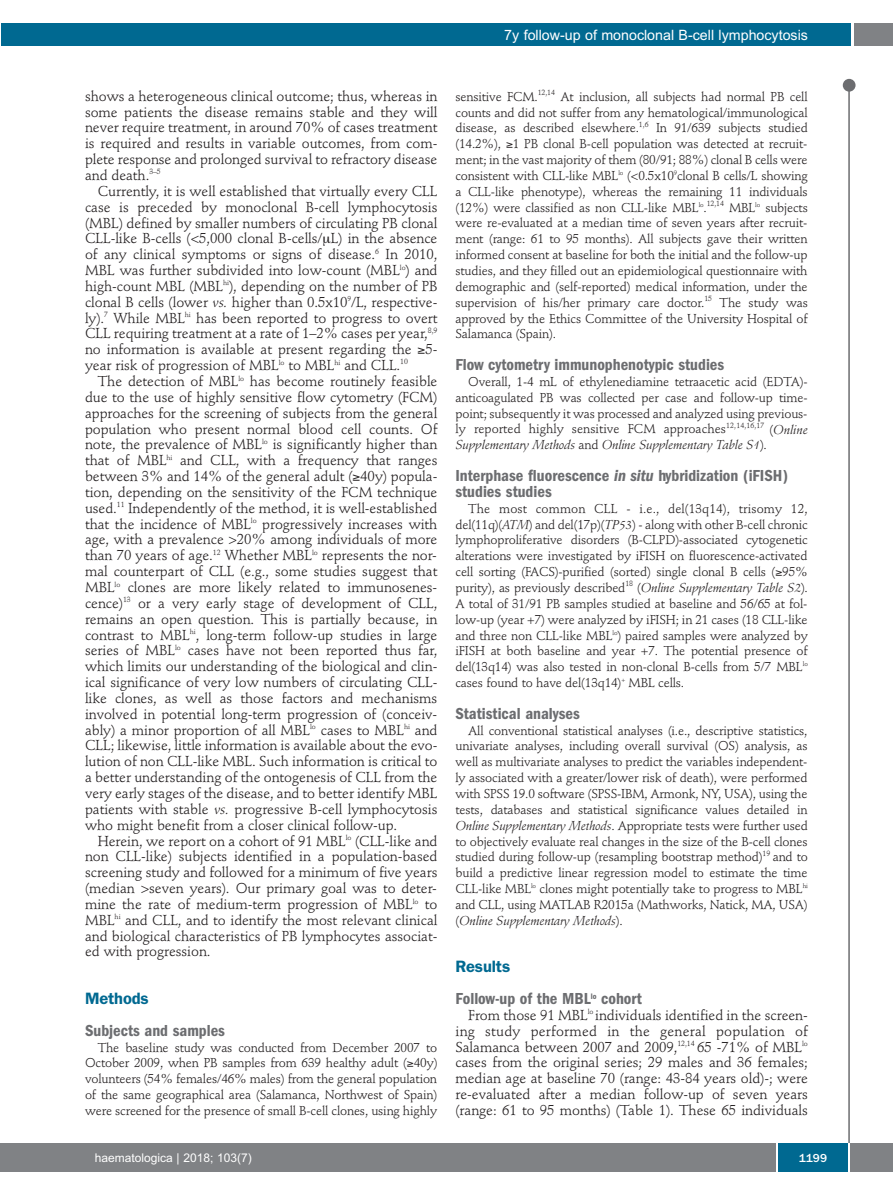
<style>
.page{position:relative;width:893px;height:1191px;background:#fff}
.page>*{position:absolute;margin:0;border:0;box-sizing:border-box;transform-origin:0 0}
.t1{font:600 condensed 16.5px/15.9px "Franklin Gothic";color:#6c6d70}
.t2{font:600 16.5px "Franklin Gothic";letter-spacing:-.01em;color:#006991}
.t3{font:14.25px/15.9px "Stempel Schneidler";letter-spacing:-.005em;color:#231f20;text-align:justify}
.t4{font:14.25px "Arial";color:#fff}
.t5{font:12.75px/15.9px "Stempel Schneidler";letter-spacing:-.015em;color:#231f20;text-align:justify}
.t6{font:12px "Arial";color:#fff}
.t7{font:500 12px "Franklin Gothic";color:#fff}
.s1{font-style:italic}
.s2{font-stretch:normal;color:#006991}
</style>
<div class="page">
<div style="left:843px;top:79px;width:12px;height:13px;background:#6c6d70;border-radius:50%"></div>
<hr style="left:848px;top:81px;width:2px;height:1062px;background:#6c6d70">
<div style="left:854px;top:23px;width:39px;height:22px;background:#808285"></div>
<div style="left:1px;top:23px;width:849px;height:22px;background:#006991"></div>
<div style="left:0;top:1143px;width:893px;height:28px;background:#808285"></div>
<div style="left:778px;top:1143px;width:70px;height:28px;background:#006991"></div>
<hr style="left:776px;top:1143px;width:2px;height:28px;background:#fff">
<hr style="left:848px;top:1143px;width:2px;height:28px;background:#fff">
<p class="t4" style="left:504px;top:27px;width:305px">7y follow-up of monoclonal B-cell lymphocytosis</p>
<p class="t3" style="left:85px;top:89px;width:354px">shows a heterogeneous clinical outcome; thus, whereas in some patients the disease remains stable and they will never require treatment, in around 70% of cases treatment is required and results in variable outcomes, from com&shy;plete response and prolonged survival to refractory disease and death.<sup>3–5</sup></p>
<p class="t3" style="left:85px;top:184px;width:354px;text-indent:13px">Currently, it is well established that virtually every CLL case is preceded by monoclonal B-cell lymphocytosis (MBL) defined by smaller numbers of circulating PB clonal CLL-like B-cells (&lt;5,000 clonal B-cells/ L) in the absence of any clinical symptoms or signs of disease.<sup>6</sup> In 2010, MBL was further subdivided into low-count (MBL<sup>lo</sup>) and high-count MBL (MBL<sup>hi</sup>), depending on the number of PB clonal B cells (lower <span class="s1">vs.</span> higher than 0.5x10<sup>9</sup>/L, respective&shy;ly).<sup>7</sup> While MBL<sup>hi</sup> has been reported to progress to overt CLL requiring treatment at a rate of 1–2% cases per year,<sup>8,9 </sup>no information is available at present regarding the ≥5- year risk of progression of MBL<sup>lo</sup> to MBL<sup>hi</sup> and CLL.<sup>10</sup></p>
<p class="t3" style="left:85px;top:374px;width:354px;text-indent:13px">The detection of MBL<sup>lo</sup> has become routinely feasible due to the use of highly sensitive flow cytometry (FCM) approaches for the screening of subjects from the general population who present normal blood cell counts. Of note, the prevalence of MBL<sup>lo</sup> is significantly higher than that of MBL<sup>hi</sup> and CLL, with a frequency that ranges between 3% and 14% of the general adult (≥40y) popula&shy;tion, depending on the sensitivity of the FCM technique used.<sup>11</sup> Independently of the method, it is well-established that the incidence of MBL<sup>lo</sup> progressively increases with age, with a prevalence &gt;20% among individuals of more than 70 years of age.<sup>12</sup> Whether MBL<sup>lo</sup> represents the nor&shy;mal counterpart of CLL (e.g., some studies suggest that MBL<sup>lo</sup> clones are more likely related to immunosenes&shy;cence)<sup>13</sup> or a very early stage of development of CLL, remains an open question. This is partially because, in contrast to MBL<sup>hi</sup>, long-term follow-up studies in large series of MBL<sup>lo</sup> cases have not been reported thus far, which limits our understanding of the biological and clin&shy;ical significance of very low numbers of circulating CLL&shy;like clones, as well as those factors and mechanisms involved in potential long-term progression of (conceiv&shy;ably) a minor proportion of all MBL<sup>lo</sup> cases to MBL<sup>hi</sup> and CLL; likewise, little information is available about the evo&shy;lution of non CLL-like MBL. Such information is critical to a better understanding of the ontogenesis of CLL from the very early stages of the disease, and to better identify MBL patients with stable <span class="s1">vs.</span> progressive B-cell lymphocytosis who might benefit from a closer clinical follow-up.</p>
<p class="t3" style="left:85px;top:834px;width:354px;text-indent:13px">Herein, we report on a cohort of 91 MBL<sup>lo</sup> (CLL-like and non CLL-like) subjects identified in a population-based screening study and followed for a minimum of five years (median &gt;seven years). Our primary goal was to deter&shy;mine the rate of medium-term progression of MBL<sup>lo</sup> to MBL<sup>hi</sup> and CLL, and to identify the most relevant clinical and biological characteristics of PB lymphocytes associat&shy;ed with progression.</p>
<p class="t2" style="left:85px;top:992px;width:65px">Methods</p>
<p class="t1" style="left:85px;top:1023px;width:141px">Subjects and samples</p>
<p class="t5" style="left:85px;top:1040px;width:354px;text-indent:13px">The baseline study was conducted from December 2007 to October 2009, when PB samples from 639 healthy adult (≥40y) volunteers (54% females/46% males) from the general population of the same geographical area (Salamanca, Northwest of Spain) were screened for the presence of small B-cell clones, using highly</p>
<p class="t5" style="left:455px;top:90px;width:354px">sensitive FCM.<sup>12,14</sup> At inclusion, all subjects had normal PB cell counts and did not suffer from any hematological/immunological disease, as described elsewhere.<sup>1,6</sup> In 91/639 subjects studied (14.2%), ≥1 PB clonal B-cell population was detected at recruit&shy;ment; in the vast majority of them (80/91; 88%) clonal B cells were consistent with CLL-like MBL<sup>lo</sup> (&lt;0.5x10<sup>9</sup>clonal B cells/L showing a CLL-like phenotype), whereas the remaining 11 individuals (12%) were classified as non CLL-like MBL<sup>lo</sup>.<sup>12,14</sup> MBL<sup>lo</sup> subjects were re-evaluated at a median time of seven years after recruit&shy;ment (range: 61 to 95 months). All subjects gave their written informed consent at baseline for both the initial and the follow-up studies, and they filled out an epidemiological questionnaire with demographic and (self-reported) medical information, under the supervision of his/her primary care doctor.<sup>15</sup> The study was approved by the Ethics Committee of the University Hospital of Salamanca (Spain).</p>
<p class="t1" style="left:455px;top:358px;width:270px">Flow cytometry immunophenotypic studies</p>
<p class="t5" style="left:455px;top:375px;width:354px;text-indent:13px">Overall, 1-4 mL of ethylenediamine tetraacetic acid (EDTA)- anticoagulated PB was collected per case and follow-up time&shy;point; subsequently it was processed and analyzed using previous&shy;ly reported highly sensitive FCM approaches<sup>12,14,16,17</sup> (<span class="s1">Online Supplementary Methods</span> and <span class="s1">Online Supplementary Table S1</span>).</p>
<p class="t1" style="left:455px;top:469px;width:334px">Interphase fluorescence <span class="s1">in situ</span> hybridization (iFISH) studies studies</p>
<p class="t5" style="left:455px;top:501px;width:354px;text-indent:13px">The most common CLL - i.e., del(13q14), trisomy 12, del(11q)(<span class="s1">ATM</span>) and del(17p)(<span class="s1">TP53</span>) - along with other B-cell chronic lymphoproliferative disorders (B-CLPD)-associated cytogenetic alterations were investigated by iFISH on fluorescence-activated cell sorting (FACS)-purified (sorted) single clonal B cells (≥95% purity), as previously described<sup>18</sup> (<span class="s1">Online Supplementary Table S2</span>).<br>A total of 31/91 PB samples studied at baseline and 56/65 at fol&shy;low-up (year +7) were analyzed by iFISH; in 21 cases (18 CLL-like and three non CLL-like MBL<sup>lo</sup>) paired samples were analyzed by iFISH at both baseline and year +7. The potential presence of del(13q14) was also tested in non-clonal B-cells from 5/7 MBL<sup>lo </sup>cases found to have del(13q14)<sup>+</sup> MBL cells.</p>
<p class="t1" style="left:455px;top:706px;width:126px">Statistical analyses</p>
<p class="t5" style="left:455px;top:723px;width:354px;text-indent:13px">All conventional statistical analyses (i.e., descriptive statistics, univariate analyses, including overall survival (OS) analysis, as well as multivariate analyses to predict the variables independent&shy;ly associated with a greater/lower risk of death), were performed with SPSS 19.0 software (SPSS-IBM, Armonk, NY, USA), using the tests, databases and statistical significance values detailed in <span class="s1">Online Supplementary Methods</span>. Appropriate tests were further used to objectively evaluate real changes in the size of the B-cell clones studied during follow-up (resampling bootstrap method)<sup>19</sup> and to build a predictive linear regression model to estimate the time CLL-like MBL<sup>lo</sup> clones might potentially take to progress to MBL<sup>hi </sup>and CLL, using MATLAB R2015a (Mathworks, Natick, MA, USA) (<span class="s1">Online Supplementary Methods</span>).</p>
<p class="t1" style="left:455px;top:952px;width:188px;line-height:31.7px"><span class="s2">Results<br></span>Follow-up of the MBL<sup>lo</sup> cohort</p>
<p class="t3" style="left:455px;top:1008px;width:354px;text-indent:13px">From those 91 MBL<sup>lo</sup> individuals identified in the screen&shy;ing study performed in the general population of Salamanca between 2007 and 2009,<sup>12,14</sup> 65 -71% of MBL<sup>lo </sup>cases from the original series; 29 males and 36 females; median age at baseline 70 (range: 43-84 years old)-; were re-evaluated after a median follow-up of seven years (range: 61 to 95 months) (Table 1). These 65 individuals</p>
<p class="t6" style="left:95px;top:1150px;width:158px">haematologica | 2018; 103(7)</p>
<p class="t7" style="left:799px;top:1150px;width:30px">1199</p>
</div>
